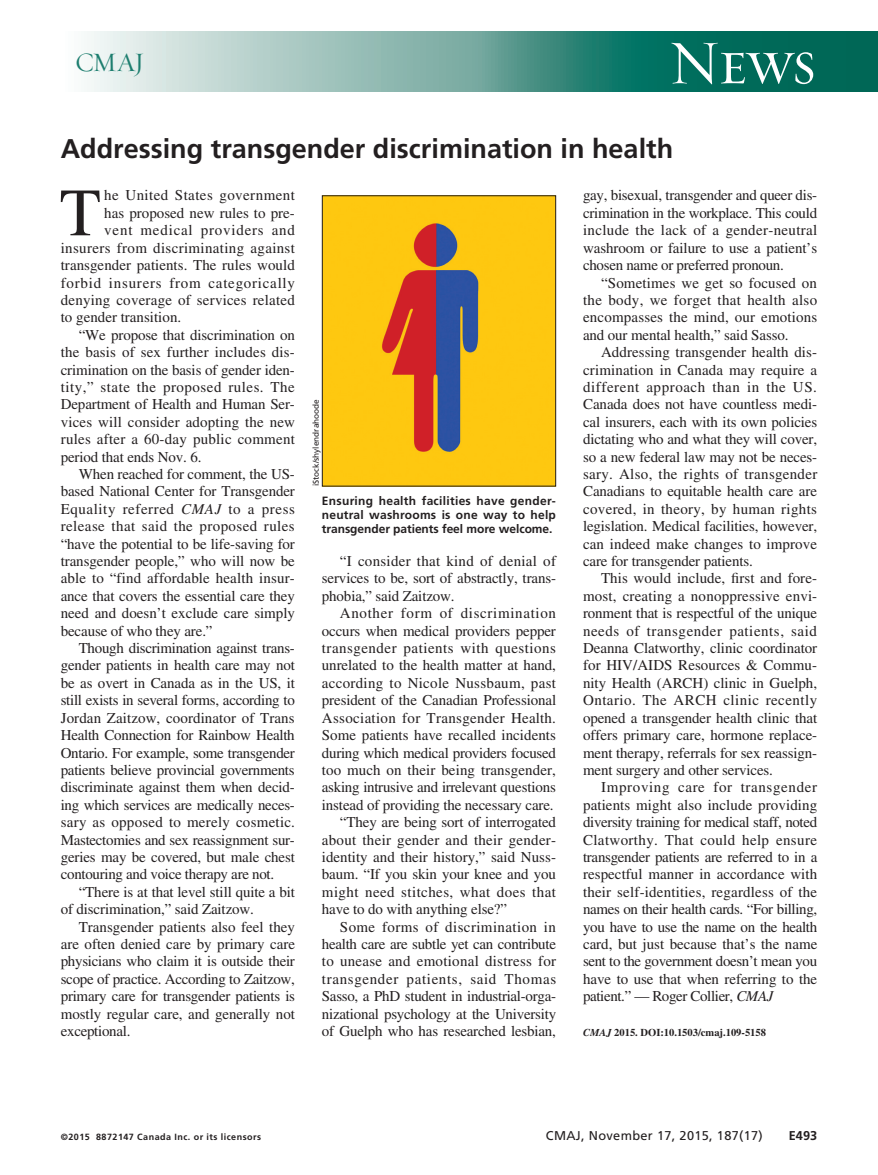
<style>
.page{position:relative;width:878px;height:1175px;background:#fff}
.page>*{position:absolute;margin:0;border:0;box-sizing:border-box;transform-origin:0 0}
.DC{font:67.5px "Times LT Std";color:#231f20}
.t1{font:63px "Requiem Display HTF Small Caps";color:#fff}
.Article_title{font:700 27px "Frutiger LT Std";color:#231f20}
.t2{font:27px "Requiem Display HTF Roman";color:#1d7e6f}
.DC-2{font:15px/17.4px "Times LT Std";letter-spacing:-.01em;color:#231f20;text-align:justify}
.DC-3{font:15px "Times LT Std";letter-spacing:.02em;color:#231f20}
.DC-4{font:15px "Times LT Std";letter-spacing:.015em;color:#231f20}
.DC-5{font:15px "Times LT Std";letter-spacing:.05em;color:#231f20}
.DC-6{font:15px "Times LT Std";letter-spacing:.03em;color:#231f20}
.DC-7{font:15px "Times LT Std";letter-spacing:.055em;color:#231f20}
.t3{font:12.75px "Frutiger LT Std";letter-spacing:.025em;color:#231f20}
.t4{font:700 12.75px "Frutiger LT Std";color:#231f20}
.Fig_caption{font:700 12px/14.2px "Frutiger LT Std";letter-spacing:-.005em;color:#231f20;text-align:justify}
.Article_id{font:700 10.5px "Times LT Std";color:#231f20}
.t5{font:700 9px "Frutiger LT Std";letter-spacing:.05em;color:#231f20}
.PC{font:8.25px "Frutiger LT Std";color:#231f20}
.s1{font-style:italic}
</style>
<div class="page">
<svg style="left:87px;top:32px;width:791px;height:60px;background:#62a197"></svg>
<img style="left:324px;top:197px;width:230px;height:287px">
<div style="left:322px;top:195px;width:234px;height:291px;border:1px solid #231f20"></div>
<h3 class="t2" style="left:75px;top:46px;width:71px">CMAJ</h3>
<h2 class="t1" style="left:668px;top:26px;width:150px">News</h2>
<p class="Article_title" style="left:61px;top:133px;width:614px">Addressing transgender discrimination in health</p>
<p class="DC" style="left:60px;top:175px;width:43px">T</p>
<p class="DC-6" style="left:104px;top:187px;width:192px">he United States government</p>
<p class="DC-2" style="left:104px;top:204px;width:192px">has proposed new rules to pre-</p>
<p class="DC-7" style="left:104px;top:222px;width:192px">vent medical providers and</p>
<p class="DC-3" style="left:61px;top:239px;width:236px">insurers from discriminating against</p>
<p class="DC-2" style="left:61px;top:256px;width:235px">transgender patients. The rules would</p>
<p class="DC-5" style="left:61px;top:274px;width:236px">forbid insurers from categorically</p>
<p class="DC-4" style="left:61px;top:291px;width:235px">denying coverage of services related</p>
<p class="DC-2" style="left:61px;top:308px;width:122px">to gender transition.</p>
<p class="DC-2" style="left:61px;top:326px;width:236px;text-indent:18px">“We propose that discrimination on the basis of sex further includes dis&shy;crimination on the basis of gender iden&shy;tity,” state the proposed rules. The Department of Health and Human Ser&shy;vices will consider adopting the new rules after a 60-day public comment period that ends Nov. 6.</p>
<p class="DC-2" style="left:61px;top:465px;width:236px;text-indent:18px">When reached for comment, the US&shy;based National Center for Transgender Equality referred <span class="s1">CMAJ</span> to a press release that said the proposed rules “have the potential to be life-saving for transgender people,” who will now be able to “find affordable health insur&shy;ance that covers the essential care they need and doesn’t exclude care simply because of who they are.”</p>
<p class="DC-2" style="left:61px;top:639px;width:236px;text-indent:18px">Though discrimination against trans&shy;gender patients in health care may not be as overt in Canada as in the US, it still exists in several forms, according to Jordan Zaitzow, coordinator of Trans Health Connection for Rainbow Health Ontario. For example, some transgender patients believe provincial governments discriminate against them when decid&shy;ing which services are medically neces&shy;sary as opposed to merely cosmetic.<br>Mastectomies and sex reassignment sur&shy;geries may be covered, but male chest contouring and voice therapy are not.</p>
<p class="DC-2" style="left:61px;top:883px;width:236px;text-indent:18px">“There is at that level still quite a bit of discrimination,” said Zaitzow.</p>
<p class="DC-2" style="left:61px;top:917px;width:236px;text-indent:18px">Transgender patients also feel they are often denied care by primary care physicians who claim it is outside their scope of practice. According to Zaitzow, primary care for transgender patients is mostly regular care, and generally not exceptional.</p>
<p class="PC" style="left:311px;top:486px;width:89px;rotate:-90deg">iStock/shylendrahoode</p>
<p class="Fig_caption" style="left:322px;top:493px;width:235px">Ensuring health facilities have gender&shy;neutral washrooms is one way to help transgender patients feel more welcome.</p>
<p class="DC-2" style="left:322px;top:552px;width:235px;text-indent:18px">“I consider that kind of denial of services to be, sort of abstractly, trans&shy;phobia,” said Zaitzow.</p>
<p class="DC-2" style="left:322px;top:604px;width:236px;text-indent:18px">Another form of discrimination occurs when medical providers pepper transgender patients with questions unrelated to the health matter at hand, according to Nicole Nussbaum, past president of the Canadian Professional Association for Transgender Health.<br>Some patients have recalled incidents during which medical providers focused too much on their being transgender, asking intrusive and irrelevant questions instead of providing the necessary care.</p>
<p class="DC-2" style="left:322px;top:813px;width:236px;text-indent:18px">“They are being sort of interrogated about their gender and their gender&shy;identity and their history,” said Nuss&shy;baum. “If you skin your knee and you might need stitches, what does that have to do with anything else?”</p>
<p class="DC-2" style="left:322px;top:917px;width:236px;text-indent:18px">Some forms of discrimination in health care are subtle yet can contribute to unease and emotional distress for transgender patients, said Thomas Sasso, a PhD student in industrial-orga&shy;nizational psychology at the University of Guelph who has researched lesbian,</p>
<p class="DC-2" style="left:583px;top:187px;width:236px">gay, bisexual, transgender and queer dis&shy;crimination in the workplace. This could include the lack of a gender-neutral washroom or failure to use a patient’s chosen name or preferred pronoun.</p>
<p class="DC-2" style="left:583px;top:274px;width:236px;text-indent:18px">“Sometimes we get so focused on the body, we forget that health also encompasses the mind, our emotions and our mental health,” said Sasso.</p>
<p class="DC-2" style="left:583px;top:343px;width:236px;text-indent:18px">Addressing transgender health dis&shy;crimination in Canada may require a different approach than in the US.<br>Canada does not have countless medi&shy;cal insurers, each with its own policies dictating who and what they will cover, so a new federal law may not be neces&shy;sary. Also, the rights of transgender Canadians to equitable health care are covered, in theory, by human rights legislation. Medical facilities, however, can indeed make changes to improve care for transgender patients.</p>
<p class="DC-2" style="left:583px;top:569px;width:236px;text-indent:18px">This would include, first and fore&shy;most, creating a nonoppressive envi&shy;ronment that is respectful of the unique needs of transgender patients, said Deanna Clatworthy, clinic coordinator for HIV/AIDS Resources &amp; Commu&shy;nity Health (ARCH) clinic in Guelph, Ontario. The ARCH clinic recently opened a transgender health clinic that offers primary care, hormone replace&shy;ment therapy, referrals for sex reassign&shy;ment surgery and other services.</p>
<p class="DC-2" style="left:583px;top:778px;width:236px;text-indent:18px">Improving care for transgender patients might also include providing diversity training for medical staff, noted Clatworthy. That could help ensure transgender patients are referred to in a respectful manner in accordance with their self-identities, regardless of the names on their health cards. “For billing, you have to use the name on the health card, but just because that’s the name sent to the government doesn’t mean you have to use that when referring to the patient.” — Roger Collier, <span class="s1">CMAJ</span></p>
<p class="Article_id" style="left:583px;top:1026px;width:184px"><span class="s1">CMAJ</span> 2015. DOI:10.1503/cmaj.109-5158</p>
<p class="t5" style="left:61px;top:1131px;width:202px">©2015 8872147 Canada Inc. or its licensors</p>
<p class="t3" style="left:546px;top:1127px;width:218px">CMAJ, November 17, 2015, 187(17)</p>
<p class="t4" style="left:788px;top:1127px;width:30px">E493</p>
</div>
